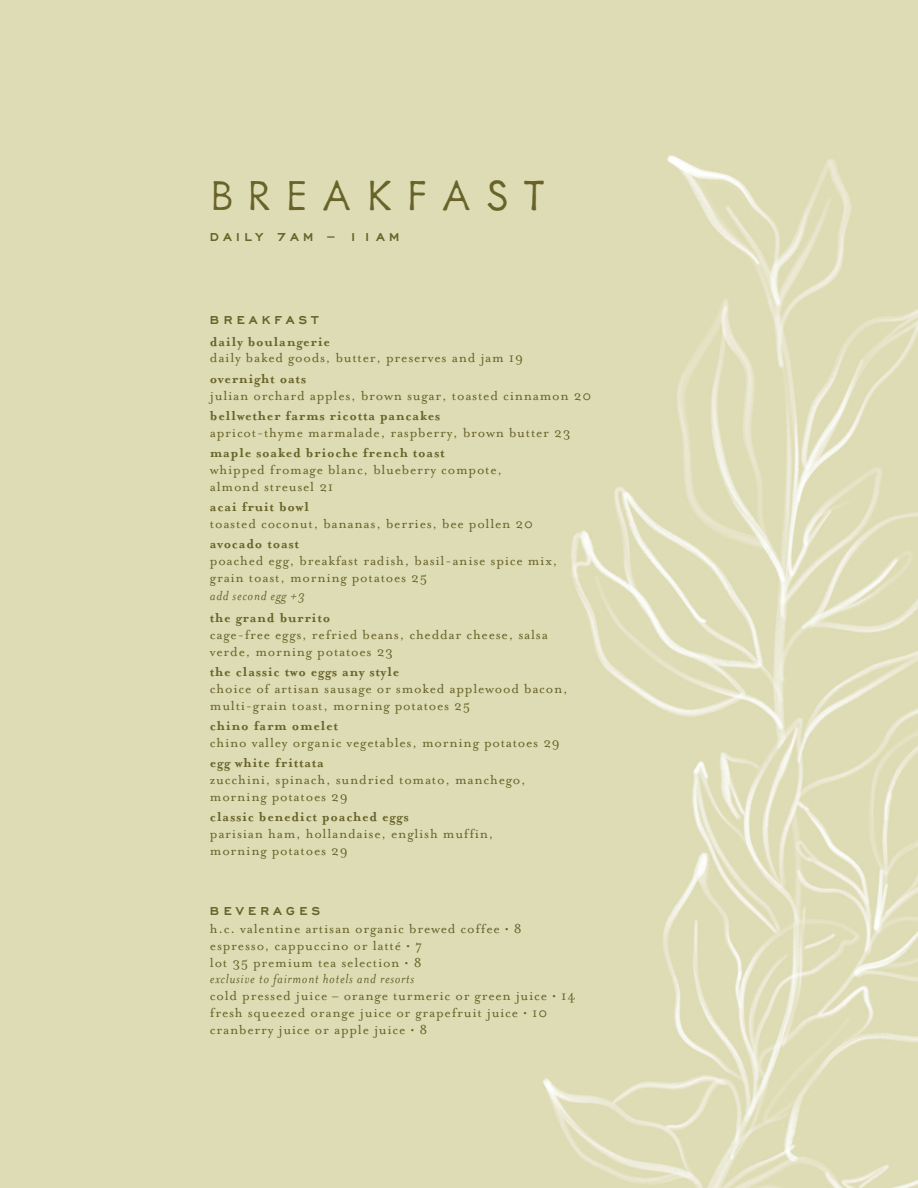
<style>
.page{position:relative;width:918px;height:1188px;background:#dedcb5}
.page>*{position:absolute;margin:0;border:0;box-sizing:border-box;transform-origin:0 0}
.t1{font:300 48px "Metallophile Sp 8";letter-spacing:.3em;color:#686329}
.t2{font:15px/16.8px "Mrs Eaves OT";letter-spacing:.05em;color:#686329}
.t3{font:700 15px "Mrs Eaves";letter-spacing:.05em;color:#686329}
.t4{font:italic 15px "Mrs Eaves OT";letter-spacing:.05em;color:#686329}
.t5{font:700 15px "Engravers Gothic";letter-spacing:.3em;color:#686329}
</style>
<div class="page">
<h1 class="t1" style="left:210px;top:166px;width:337px">BREAKFAST</h1>
<p class="t5" style="left:210px;top:229px;width:191px">DAILY 7AM – 11AM</p>
<p class="t5" style="left:210px;top:312px;width:110px">BREAKFAST</p>
<p class="t3" style="left:210px;top:336px;width:121px">daily boulangerie</p>
<p class="t2" style="left:210px;top:350px;width:315px">daily baked goods, butter, preserves and jam 19</p>
<p class="t3" style="left:210px;top:373px;width:98px">overnight oats</p>
<p class="t2" style="left:210px;top:387px;width:383px">julian orchard apples, brown sugar, toasted cinnamon 20</p>
<p class="t3" style="left:210px;top:411px;width:232px">bellwether farms ricotta pancakes</p>
<p class="t2" style="left:210px;top:424px;width:362px">apricot-thyme marmalade, raspberry, brown butter 23</p>
<p class="t3" style="left:210px;top:448px;width:236px">maple soaked brioche french toast</p>
<p class="t2" style="left:210px;top:461px;width:294px">whipped fromage blanc, blueberry compote, almond streusel 21</p>
<p class="t3" style="left:210px;top:502px;width:101px">acai fruit bowl</p>
<p class="t2" style="left:210px;top:515px;width:325px">toasted coconut, bananas, berries, bee pollen 20</p>
<p class="t3" style="left:210px;top:539px;width:91px">avocado toast</p>
<p class="t2" style="left:210px;top:552px;width:349px">poached egg, breakfast radish, basil-anise spice mix, grain toast, morning potatoes 25</p>
<p class="t4" style="left:210px;top:587px;width:97px">add second egg +3</p>
<p class="t3" style="left:210px;top:613px;width:122px">the grand burrito</p>
<p class="t2" style="left:210px;top:626px;width:340px">cage-free eggs, refried beans, cheddar cheese, salsa verde, morning potatoes 23</p>
<p class="t3" style="left:210px;top:667px;width:191px">the classic two eggs any style</p>
<p class="t2" style="left:210px;top:680px;width:360px">choice of artisan sausage or smoked applewood bacon, multi-grain toast, morning potatoes 25</p>
<p class="t3" style="left:210px;top:721px;width:130px">chino farm omelet</p>
<p class="t2" style="left:210px;top:734px;width:351px">chino valley organic vegetables, morning potatoes 29</p>
<p class="t3" style="left:210px;top:758px;width:115px">egg white frittata</p>
<p class="t2" style="left:210px;top:772px;width:317px">zucchini, spinach, sundried tomato, manchego, morning potatoes 29</p>
<p class="t3" style="left:210px;top:812px;width:200px">classic benedict poached eggs</p>
<p class="t2" style="left:210px;top:826px;width:285px">parisian ham, hollandaise, english muffin, morning potatoes 29</p>
<p class="t5" style="left:210px;top:903px;width:112px">BEVERAGES</p>
<p class="t2" style="left:210px;top:920px;width:313px">h.c. valentine artisan organic brewed coffee • 8 espresso, cappuccino or latté • 7<br>lot 35 premium tea selection • 8</p>
<p class="t4" style="left:210px;top:971px;width:206px">exclusive to fairmont hotels and resorts</p>
<p class="t2" style="left:210px;top:988px;width:367px">cold pressed juice – orange turmeric or green juice • 14 fresh squeezed orange juice or grapefruit juice • 10 cranberry juice or apple juice • 8</p>
</div>
